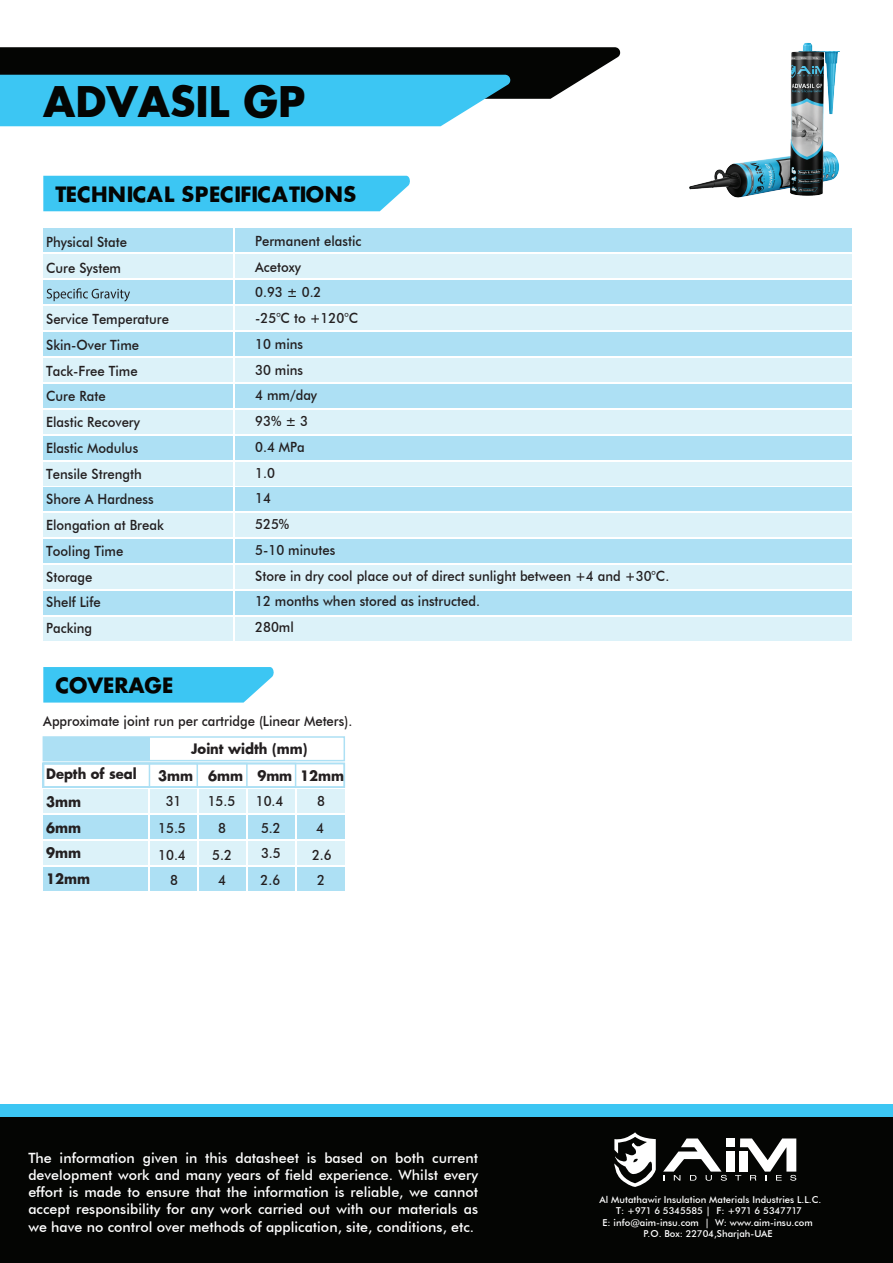
<style>
.page{position:relative;width:893px;height:1263px;background:#fff}
.page>*{position:absolute;margin:0;border:0;box-sizing:border-box;transform-origin:0 0}
.t1{font:700 41.25px "Futura";color:#040503}
.t2{font:700 20.7px "Futura";letter-spacing:.025em;color:#040503}
.t3{font:700 20.7px "Futura";color:#040503}
.t4{font:500 14.25px/17.1px "Futura BT";color:#fff;text-align:justify}
.t5{font:500 14.1px/25.8px "Futura BT";color:#231f20;scale:.93 1}
.t6{font:700 14.1px/25.8px "Futura";color:#231f20;scale:.93 1}
.t7{font:500 9.45px "Futura BT";color:#fff}
</style>
<div class="page">
<div style="left:43px;top:254px;width:809px;height:24px;background:#dcf2f9"></div>
<div style="left:43px;top:228px;width:809px;height:24px;background:#ade0f4"></div>
<div style="left:43px;top:280px;width:809px;height:24px;background:#ade0f4"></div>
<div style="left:43px;top:306px;width:809px;height:24px;background:#dcf2f9"></div>
<div style="left:43px;top:358px;width:809px;height:24px;background:#dcf2f9"></div>
<div style="left:43px;top:332px;width:809px;height:24px;background:#ade0f4"></div>
<div style="left:43px;top:384px;width:809px;height:24px;background:#ade0f4"></div>
<div style="left:43px;top:410px;width:809px;height:23px;background:#dcf2f9"></div>
<div style="left:43px;top:436px;width:809px;height:23px;background:#ade0f4"></div>
<div style="left:43px;top:462px;width:809px;height:23px;background:#dcf2f9"></div>
<div style="left:43px;top:488px;width:809px;height:23px;background:#ade0f4"></div>
<div style="left:43px;top:514px;width:809px;height:23px;background:#dcf2f9"></div>
<div style="left:43px;top:539px;width:809px;height:24px;background:#ade0f4"></div>
<div style="left:43px;top:565px;width:809px;height:24px;background:#dcf2f9"></div>
<div style="left:43px;top:591px;width:809px;height:24px;background:#ade0f4"></div>
<div style="left:43px;top:617px;width:809px;height:24px;background:#dcf2f9"></div>
<div style="left:0;top:1104px;width:893px;height:145px;background:#3cc6f3"></div>
<div style="left:0;top:1117px;width:893px;height:146px;background:#040503"></div>
<div style="left:726px;top:1138px;width:9px;height:9px;background:#fff"></div>
<div style="left:726px;top:1151px;width:9px;height:20px;background:#fff"></div>
<svg style="left:663px;top:1138px;width:64px;height:43px"></svg>
<svg style="left:735px;top:1138px;width:61px;height:43px"></svg>
<svg style="left:614px;top:1132px;width:42px;height:55px"></svg>
<svg style="left:47px;top:288px;width:83px;height:13px"></svg>
<div style="left:43px;top:176px;width:367px;height:35px;background:#3cc6f3"></div>
<div style="left:43px;top:667px;width:231px;height:35px;background:#3cc6f3"></div>
<hr style="left:233px;top:228px;width:2px;height:428px;background:#fff">
<div style="left:43px;top:789px;width:302px;height:24px;background:#dcf2f9"></div>
<div style="left:43px;top:763px;width:302px;height:25px;border:2px solid #ade0f4"></div>
<div style="left:43px;top:736px;width:302px;height:25px;border:2px solid #ade0f4"></div>
<div style="left:43px;top:815px;width:302px;height:24px;background:#ade0f4"></div>
<div style="left:43px;top:867px;width:302px;height:24px;background:#ade0f4"></div>
<div style="left:43px;top:841px;width:302px;height:24px;background:#dcf2f9"></div>
<hr style="left:149px;top:789px;width:1px;height:102px;background:#fff">
<svg style="left:149px;top:737px;width:1px;height:24px"></svg>
<hr style="left:197px;top:789px;width:2px;height:102px;background:#fff">
<hr style="left:246px;top:789px;width:2px;height:102px;background:#fff">
<hr style="left:295px;top:789px;width:1px;height:102px;background:#fff">
<svg style="left:0;top:47px;width:621px;height:79px;background:#3e849a"></svg>
<img style="left:689px;top:42px;width:151px;height:156px">
<div style="left:43px;top:763px;width:107px;height:25px;border:2px solid #ade0f4"></div>
<div style="left:43px;top:737px;width:106px;height:24px;background:#ade0f4"></div>
<h1 class="t1" style="left:43px;top:73px;width:264px">ADVASIL GP</h1>
<h2 class="t2" style="left:55px;top:179px;width:302px">TECHNICAL SPECIFICATIONS</h2>
<p class="t5" style="left:46px;top:229px;width:89px">Physical State<br>Cure System</p>
<p class="t5" style="left:46px;top:306px;width:134px">Service Temperature<br>Skin-Over Time<br>Tack-Free Time<br>Cure Rate<br>Elastic Recovery<br>Elastic Modulus<br>Tensile Strength<br>Shore A Hardness<br>Elongation at Break<br>Tooling Time<br>Storage<br>Shelf Life<br>Packing</p>
<h2 class="t3" style="left:55px;top:671px;width:119px">COVERAGE</h2>
<p class="t5" style="left:255px;top:228px;width:447px">Permanent elastic<br>Acetoxy<br>0.93 ± 0.2<br>-25°C to +120°C<br>10 mins<br>30 mins<br>4 mm/day<br>93% ± 3<br>0.4 MPa<br>1.0<br>14<br>525%<br>5-10 minutes<br>Store in dry cool place out of direct sunlight between +4 and +30°C.<br>12 months when stored as instructed.<br>280ml</p>
<p class="t5" style="left:43px;top:708px;width:334px">Approximate joint run per cartridge (Linear Meters).</p>
<p class="t6" style="left:46px;top:761px;width:99px">Depth of seal</p>
<p class="t6" style="left:191px;top:735px;width:126px">Joint width (mm)</p>
<p class="t6" style="left:158px;top:762px;width:39px">3mm</p>
<p class="t5" style="left:166px;top:788px;width:19px">31</p>
<p class="t5" style="left:208px;top:788px;width:31px">15.5</p>
<p class="t5" style="left:256px;top:788px;width:31px">10.4</p>
<p class="t5" style="left:317px;top:788px;width:10px">8</p>
<p class="t5" style="left:158px;top:814px;width:31px">15.5</p>
<p class="t5" style="left:218px;top:814px;width:10px">8</p>
<p class="t5" style="left:261px;top:814px;width:23px">5.2</p>
<p class="t5" style="left:316px;top:814px;width:10px">4</p>
<p class="t5" style="left:158px;top:841px;width:31px">10.4</p>
<p class="t5" style="left:212px;top:841px;width:23px">5.2</p>
<p class="t5" style="left:261px;top:840px;width:23px">3.5</p>
<p class="t5" style="left:312px;top:841px;width:23px">2.6</p>
<p class="t5" style="left:170px;top:867px;width:10px">8</p>
<p class="t5" style="left:218px;top:867px;width:10px">4</p>
<p class="t5" style="left:261px;top:867px;width:23px">2.6</p>
<p class="t5" style="left:317px;top:867px;width:10px">2</p>
<p class="t6" style="left:208px;top:762px;width:147px">6mm 9mm 12mm</p>
<p class="t6" style="left:46px;top:788px;width:49px">3mm<br>6mm<br>9mm<br>12mm</p>
<p class="t4" style="left:28px;top:1149px;width:451px">The information given in this datasheet is based on both current development work and many years of field experience. Whilst every effort is made to ensure that the information is reliable, we cannot accept responsibility for any work carried out with our materials as we have no control over methods of application, site, conditions, etc.</p>
<p class="t7" style="left:600px;top:1194px;width:223px">Al Mutathawir Insulation Materials Industries L.L.C.</p>
<p class="t7" style="left:616px;top:1205px;width:187px">T: +971 6 5345585 | F: +971 6 5347717</p>
<p class="t7" style="left:603px;top:1217px;width:212px">E: info@aim-insu.com | W: www.aim-insu.com</p>
<p class="t7" style="left:643px;top:1228px;width:131px">P.O. Box: 22704,Sharjah-UAE</p>
</div>
